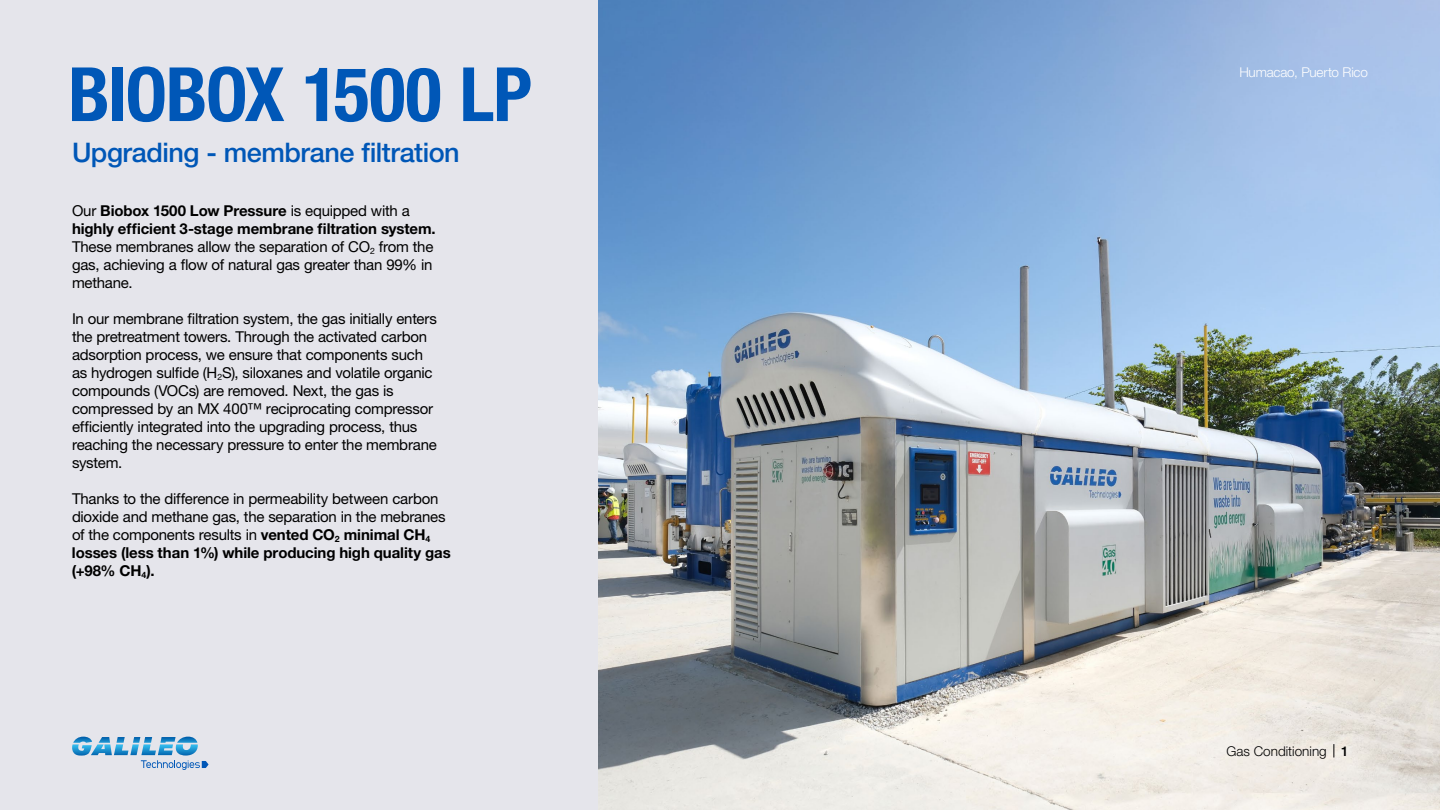
<style>
.page{position:relative;width:1440px;height:810px;background:#e5e5eb}
.page>*{position:absolute;margin:0;border:0;box-sizing:border-box;transform-origin:0 0}
.t1{font:700 condensed 75px "Helvetica Neue LT Std";letter-spacing:-.02em;color:#0057b7}
.t2{font:500 27px "Helvetica Neue LT Std";letter-spacing:-.02em;color:#0057b7}
.t3{font:15px/18px "Helvetica Neue LT Std";letter-spacing:-.015em;color:#000}
.t4{font:300 13.5px "Helvetica Neue LT Std";letter-spacing:-.015em;color:#fff}
.t5{font:300 13.5px "Helvetica Neue LT Std";color:#000}
.s1{font-weight:700}
.s2{font-weight:500}
</style>
<div class="page">
<img style="left:598px;top:0;width:842px;height:810px">
<svg style="left:72px;top:737px;width:136px;height:33px"></svg>
<svg style="left:1334px;top:744px;width:1px;height:14px"></svg>
<h1 class="t1" style="left:68px;top:49px;width:465px">BIOBOX 1500 LP</h1>
<h2 class="t2" style="left:72px;top:136px;width:389px">Upgrading - membrane filtration</h2>
<p class="t3" style="left:72px;top:201px;width:365px">Our <span class="s1">Biobox 1500 Low Pressure</span> is equipped with a <span class="s1">highly efficient 3-stage membrane filtration system.<br></span>These membranes allow the separation of CO<sub>2</sub> from the gas, achieving a flow of natural gas greater than 99% in methane.</p>
<p class="t3" style="left:72px;top:309px;width:366px">In our membrane filtration system, the gas initially enters the pretreatment towers. Through the activated carbon adsorption process, we ensure that components such as hydrogen sulfide (H<sub>2</sub>S), siloxanes and volatile organic compounds (VOCs) are removed. Next, the gas is compressed by an MX 400™ reciprocating compressor efficiently integrated into the upgrading process, thus reaching the necessary pressure to enter the membrane system.</p>
<p class="t3" style="left:72px;top:489px;width:380px">Thanks to the difference in permeability between carbon dioxide and methane gas, the separation in the mebranes of the components results in <span class="s1">vented CO</span><sub>2</sub> <span class="s1">minimal CH</span><sub>4 </sub><span class="s1">losses (less than 1%) while producing high quality gas (+98% CH</span><sub>4</sub><span class="s1">).</span></p>
<p class="t4" style="left:1239px;top:64px;width:130px">Humacao, Puerto Rico</p>
<p class="t5" style="left:1226px;top:743px;width:124px">Gas Conditioning <span class="s2">1</span></p>
</div>
